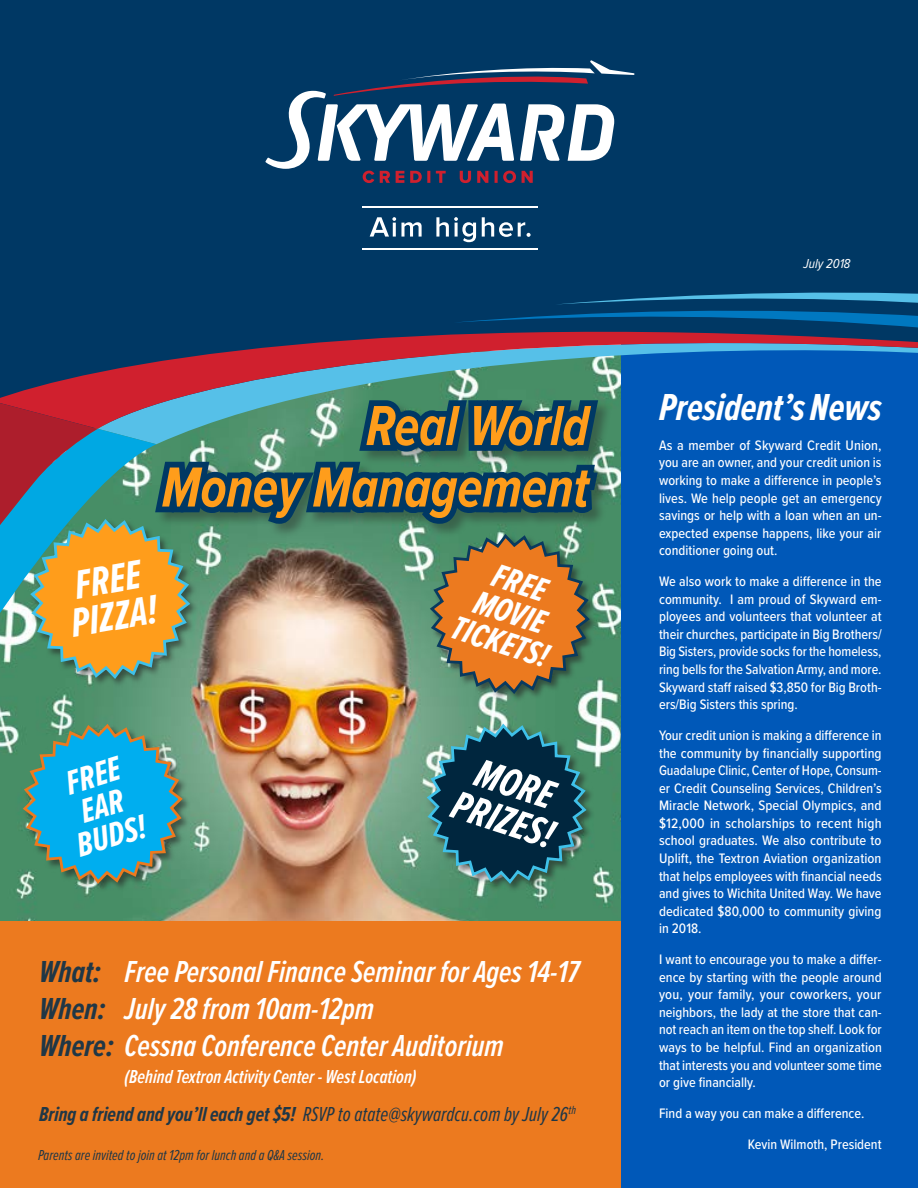
<style>
.page{position:relative;width:918px;height:1188px;background:#fff}
.page>*{position:absolute;margin:0;border:0;box-sizing:border-box;transform-origin:0 0}
.t1{font:italic 700 58.5px/61.5px "Proxima Nova Cond";color:#ff9d1b;text-align:right;scale:.9 1}
.t2{font:italic 700 41.7px "Proxima Nova Ex Cn";color:#fff}
.Body_Main_Black{font:italic 700 39px "Proxima Nova Ex Cn";color:#fff}
.t3{font:italic 700 34.65px "Proxima Nova Ex Cn";color:#fff}
.t4{font:italic 600 31.5px "Proxima Nova Ex Cn";color:#fff}
.t5{font:italic 21px "Proxima Nova Ex Cn";color:#203746}
.t6{font:italic 600 19.5px "Proxima Nova Ex Cn";color:#fff}
.t7{font:italic 15px "Proxima Nova Ex Cn";color:#203746}
.Pres_Msg{font:500 14.25px/17.5px "Proxima Nova Cond";color:#fff;text-align:justify}
.t8{font:italic 13.5px "Proxima Nova Cond";color:#fff}
.s1{font-weight:700;color:#203746}
.s2{font-weight:700}
</style>
<div class="page">
<img style="left:0;top:467px;width:621px;height:455px">
<div style="left:621px;top:315px;width:297px;height:873px;background:#0058b8"></div>
<div style="left:0;top:922px;width:621px;height:266px;background:#ec7a1f"></div>
<div style="left:429px;top:533px;width:170px;height:170px;background:#231f20;opacity:.58"></div>
<div style="left:426px;top:723px;width:169px;height:169px;background:#231f20;opacity:.58"></div>
<svg style="left:425px;top:722px;width:164px;height:164px;background:#23555c"></svg>
<div style="left:22px;top:723px;width:169px;height:169px;background:#231f20;opacity:.58"></div>
<div style="left:0;top:0;width:918px;height:467px;background:#003864"></div>
<svg style="left:453px;top:288px;width:465px;height:19px;background:#0f517c"></svg>
<svg style="left:605px;top:429px;width:313px;height:15px"></svg>
<svg style="left:0;top:307px;width:918px;height:122px"></svg>
<svg style="left:0;top:350px;width:605px;height:346px;background:#727d6a"></svg>
<svg style="left:370px;top:217px;width:52px;height:20px"></svg>
<svg style="left:436px;top:217px;width:40px;height:25px"></svg>
<svg style="left:482px;top:217px;width:49px;height:20px"></svg>
<hr style="left:362px;top:206px;width:175px;height:1px;background:#fff">
<hr style="left:362px;top:249px;width:175px;height:1px;background:#fff">
<svg style="left:265px;top:60px;width:370px;height:123px"></svg>
<svg style="left:21px;top:722px;width:164px;height:164px;background:#2da0b5"></svg>
<h1 class="t1" style="left:162px;top:394px;width:476px">Real World<br>Money Management</h1>
<p class="t2" style="left:71px;top:560px;width:68px;rotate:-10deg">FREE</p>
<p class="t2" style="left:67px;top:599px;width:89px;rotate:-10deg">PIZZA!</p>
<p class="t3" style="left:61px;top:764px;width:57px;rotate:-17deg">FREE</p>
<p class="t3" style="left:71px;top:826px;width:73px;rotate:-17deg">BUDS!</p>
<p class="t3" style="left:500px;top:554px;width:57px;rotate:18deg">FREE</p>
<p class="t3" style="left:482px;top:581px;width:75px;rotate:18deg">MOVIE</p>
<p class="t3" style="left:459px;top:606px;width:102px;rotate:18deg">TICKETS!</p>
<p class="t2" style="left:484px;top:748px;width:82px;rotate:18deg">MORE</p>
<p class="t2" style="left:461px;top:779px;width:107px;rotate:18deg">PRIZES!</p>
<p class="t4" style="left:39px;top:948px;width:542px"><span class="s1">What:</span> Free Personal Finance Seminar for Ages 14-17</p>
<p class="t4" style="left:39px;top:985px;width:337px"><span class="s1">When:</span> July 28 from 10am-12pm</p>
<p class="t4" style="left:39px;top:1022px;width:466px"><span class="s1">Where:</span> Cessna Conference Center Auditorium</p>
<p class="t6" style="left:125px;top:1062px;width:293px">(Behind Textron Activity Center - West Location)</p>
<p class="t5" style="left:39px;top:1102px;width:538px"><span class="s2">Bring a friend and you’ll each get $5!</span> RSVP to atate@skywardcu.com by July 26<sup>th</sup></p>
<p class="t7" style="left:38px;top:1147px;width:288px">Parents are invited to join at 12pm for lunch and a Q&amp;A session.</p>
<p class="t8" style="left:803px;top:256px;width:49px">July 2018</p>
<p class="Body_Main_Black" style="left:659px;top:384px;width:224px">President’s News</p>
<p class="Pres_Msg" style="left:659px;top:436px;width:224px">As a member of Skyward Credit Union, you are an owner, and your credit union is working to make a difference in people’s lives. We help people get an emergency savings or help with a loan when an un&shy;expected expense happens, like your air conditioner going out.</p>
<p class="Pres_Msg" style="left:659px;top:572px;width:224px">We also work to make a difference in the community. I am proud of Skyward em&shy;ployees and volunteers that volunteer at their churches, participate in Big Brothers/ Big Sisters, provide socks for the homeless, ring bells for the Salvation Army, and more.<br>Skyward staff raised $3,850 for Big Broth&shy;ers/Big Sisters this spring.</p>
<p class="Pres_Msg" style="left:659px;top:726px;width:224px">Your credit union is making a difference in the community by financially supporting Guadalupe Clinic, Center of Hope, Consum&shy;er Credit Counseling Services, Children’s Miracle Network, Special Olympics, and $12,000 in scholarships to recent high school graduates. We also contribute to Uplift, the Textron Aviation organization that helps employees with financial needs and gives to Wichita United Way. We have dedicated $80,000 to community giving in 2018.</p>
<p class="Pres_Msg" style="left:659px;top:950px;width:224px">I want to encourage you to make a differ&shy;ence by starting with the people around you, your family, your coworkers, your neighbors, the lady at the store that can&shy;not reach an item on the top shelf. Look for ways to be helpful. Find an organization that interests you and volunteer some time or give financially.</p>
<p class="Pres_Msg" style="left:659px;top:1104px;width:207px">Find a way you can make a difference.</p>
<p class="Pres_Msg" style="left:748px;top:1135px;width:135px">Kevin Wilmoth, President</p>
</div>
